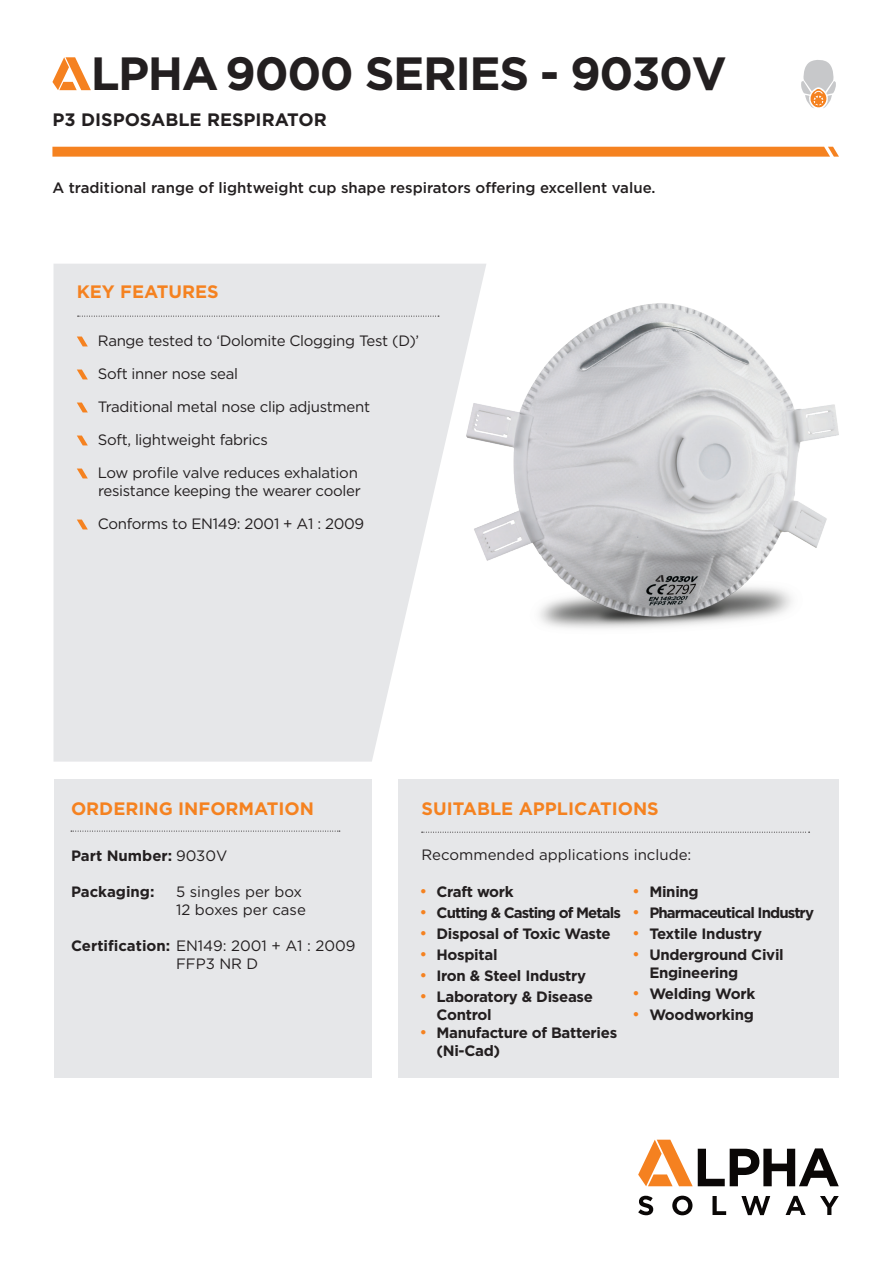
<style>
.page{position:relative;width:893px;height:1263px;background:#fff}
.page>*{position:absolute;margin:0;border:0;box-sizing:border-box;transform-origin:0 0}
.t1{font:700 46.5px "Gotham";letter-spacing:-.03em;color:#231f20}
.t2{font:700 18px "Gotham";color:#f58220}
.t3{font:700 18px "Gotham";color:#231f20}
.t4{font:15px/18px "Gotham";letter-spacing:-.02em;color:#231f20}
.t5{font:700 15px/18px "Gotham";letter-spacing:-.02em;color:#231f20}
.t6{font:15px "Gotham";color:#231f20}
.t7{font:500 15px "Gotham";color:#231f20}
.t8{font:700 15px "Gotham";letter-spacing:-.06em;color:#231f20}
.t9{font:700 15px "Gotham";color:#231f20}
.s1{font-weight:400}
.s2{font-weight:700}
.s3{font-weight:400;font-size:16.5px;color:#f58220}
</style>
<div class="page">
<svg style="left:52px;top:147px;width:787px;height:10px;background:#f5872a"></svg>
<svg style="left:801px;top:60px;width:35px;height:48px"></svg>
<svg style="left:52px;top:57px;width:39px;height:33px"></svg>
<img style="left:486px;top:303px;width:353px;height:326px">
<svg style="left:638px;top:1140px;width:201px;height:46px"></svg>
<svg style="left:638px;top:1196px;width:15px;height:19px"></svg>
<svg style="left:672px;top:1196px;width:20px;height:19px"></svg>
<svg style="left:712px;top:1196px;width:14px;height:19px"></svg>
<svg style="left:741px;top:1196px;width:29px;height:19px"></svg>
<svg style="left:785px;top:1196px;width:21px;height:19px"></svg>
<svg style="left:820px;top:1196px;width:19px;height:19px"></svg>
<div style="left:399px;top:779px;width:440px;height:299px;background:#e6e7e9"></div>
<svg style="left:54px;top:264px;width:432px;height:498px;background:#e9eaeb"></svg>
<div style="left:54px;top:779px;width:318px;height:299px;background:#e6e7e9"></div>
<svg style="left:78px;top:316px;width:361px;height:1px"></svg>
<svg style="left:71px;top:831px;width:269px;height:1px"></svg>
<svg style="left:422px;top:832px;width:388px;height:1px"></svg>
<svg style="left:77px;top:336px;width:11px;height:10px"></svg>
<svg style="left:77px;top:369px;width:11px;height:10px"></svg>
<svg style="left:77px;top:402px;width:11px;height:10px"></svg>
<svg style="left:77px;top:435px;width:11px;height:10px"></svg>
<svg style="left:77px;top:468px;width:11px;height:10px"></svg>
<svg style="left:77px;top:519px;width:11px;height:10px"></svg>
<h1 class="t1" style="left:91px;top:43px;width:637px">LPHA 9000 SERIES - 9030V</h1>
<p class="t3" style="left:52px;top:108px;width:276px">P3 DISPOSABLE RESPIRATOR</p>
<p class="t7" style="left:52px;top:178px;width:605px">A traditional range of lightweight cup shape respirators offering excellent value.</p>
<p class="t2" style="left:77px;top:280px;width:143px">KEY FEATURES</p>
<p class="t4" style="left:98px;top:332px;width:323px">Range tested to ‘Dolomite Clogging Test (D)’</p>
<p class="t4" style="left:98px;top:365px;width:142px">Soft inner nose seal</p>
<p class="t4" style="left:98px;top:398px;width:274px">Traditional metal nose clip adjustment</p>
<p class="t4" style="left:98px;top:431px;width:172px">Soft, lightweight fabrics</p>
<p class="t4" style="left:98px;top:464px;width:264px">Low profile valve reduces exhalation resistance keeping the wearer cooler</p>
<p class="t4" style="left:98px;top:515px;width:268px">Conforms to EN149: 2001 + A1 : 2009</p>
<p class="t2" style="left:71px;top:797px;width:245px">ORDERING INFORMATION</p>
<p class="t2" style="left:422px;top:797px;width:239px">SUITABLE APPLICATIONS</p>
<p class="t9" style="left:71px;top:845px;width:158px">Part Number: <span class="s1">9030V</span></p>
<p class="t9" style="left:71px;top:881px;width:85px">Packaging:</p>
<p class="t6" style="left:176px;top:882px;width:128px">5 singles per box</p>
<p class="t6" style="left:176px;top:900px;width:131px">12 boxes per case</p>
<p class="t6" style="left:71px;top:936px;width:286px"><span class="s2">Certification:</span> EN149: 2001 + A1 : 2009</p>
<p class="t4" style="left:176px;top:954px;width:84px">FFP3 NR D</p>
<p class="t6" style="left:422px;top:845px;width:271px">Recommended applications include:</p>
<p class="t5" style="left:419px;top:882px;width:96px"><span class="s3">•</span> Craft work</p>
<p class="t8" style="left:419px;top:902px;width:203px"><span class="s3">•</span> Cutting &amp; Casting of Metals</p>
<p class="t5" style="left:419px;top:924px;width:193px"><span class="s3">•</span> Disposal of Toxic Waste</p>
<p class="t5" style="left:419px;top:945px;width:80px"><span class="s3">•</span> Hospital</p>
<p class="t5" style="left:419px;top:966px;width:168px"><span class="s3">•</span> Iron &amp; Steel Industry</p>
<p class="t5" style="left:436px;top:987px;width:158px;text-indent:-17px"><span class="s3">•</span> Laboratory &amp; Disease<br>Control</p>
<p class="t5" style="left:436px;top:1023px;width:182px;text-indent:-17px"><span class="s3">•</span> Manufacture of Batteries (Ni-Cad)</p>
<p class="t5" style="left:632px;top:882px;width:68px"><span class="s3">•</span> Mining</p>
<p class="t8" style="left:632px;top:902px;width:183px"><span class="s3">•</span> Pharmaceutical Industry</p>
<p class="t5" style="left:632px;top:924px;width:131px"><span class="s3">•</span> Textile Industry</p>
<p class="t5" style="left:649px;top:945px;width:136px;text-indent:-17px"><span class="s3">•</span> Underground Civil<br>Engineering</p>
<p class="t5" style="left:632px;top:984px;width:124px"><span class="s3">•</span> Welding Work</p>
<p class="t5" style="left:632px;top:1005px;width:123px"><span class="s3">•</span> Woodworking</p>
</div>
